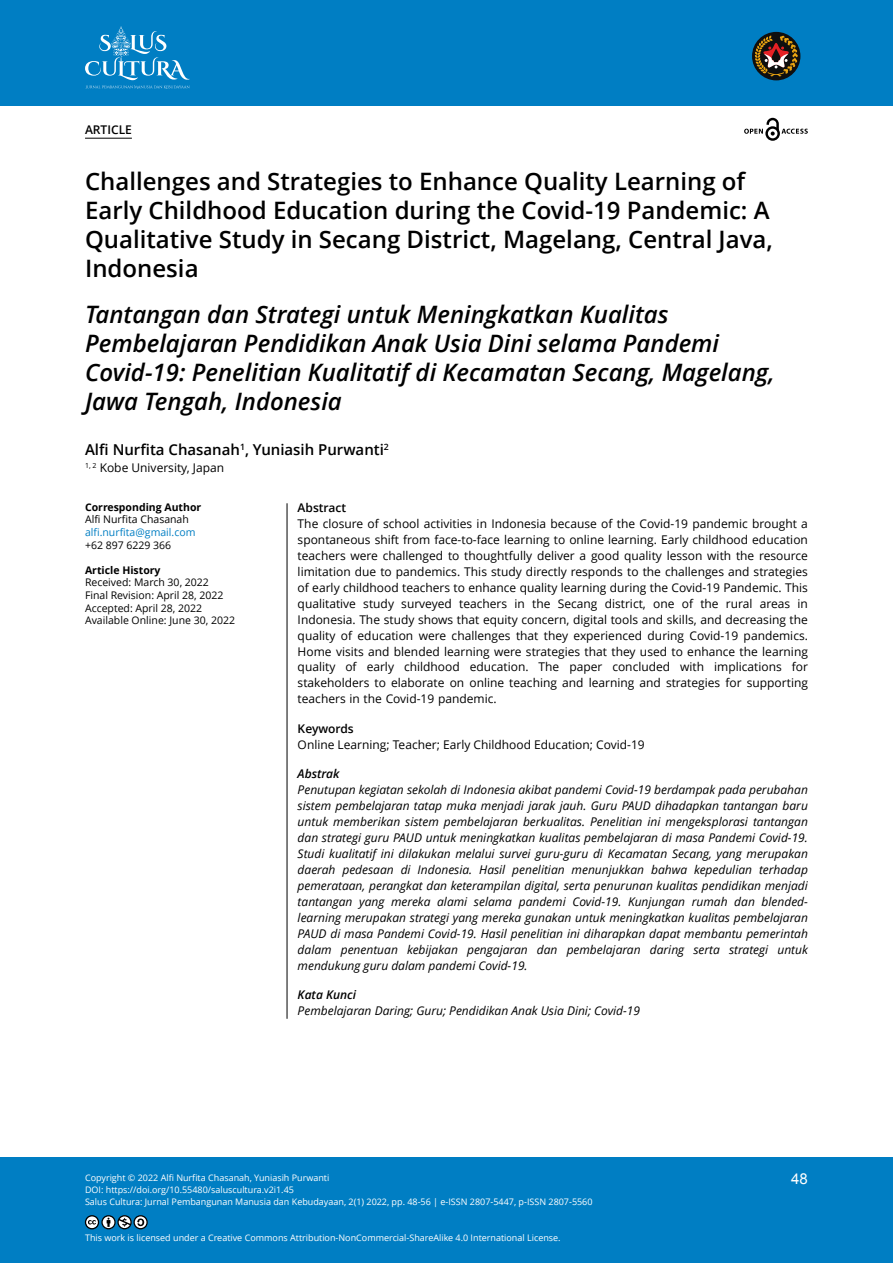
<style>
.page{position:relative;width:893px;height:1263px;background:#fff}
.page>*{position:absolute;margin:0;border:0;box-sizing:border-box;transform-origin:0 0}
.t1{font:italic 600 24px/28.8px "Open Sans";color:#000}
.t2{font:600 24px/28.8px "Open Sans";color:#000}
.t3{font:600 15px "Open Sans";color:#000}
.t4{font:15px "Arial";color:#fff}
.t5{font:12px/15.9px "Open Sans";color:#000;text-align:justify}
.t6{font:italic 12px/15.9px "Open Sans";color:#000;text-align:justify}
.t7{font:600 12px "Open Sans";color:#000}
.t8{font:italic 600 12px "Open Sans";color:#000}
.t9{font:10.5px/12.6px "Open Sans";color:#000}
.t10{font:700 10.5px "Open Sans";color:#000}
.t11{font:10.5px "Open Sans";color:#007ec3}
.t12{font:9px/12px "Open Sans";color:#fff}
</style>
<div class="page">
<div style="left:0;top:0;width:893px;height:106px;background:#007ec3"></div>
<svg style="left:85px;top:26px;width:105px;height:63px"></svg>
<div style="left:0;top:1157px;width:893px;height:106px;background:#007ec3"></div>
<svg style="left:85px;top:1215px;width:63px;height:14px"></svg>
<hr style="left:85px;top:138px;width:47px;height:1px;background:#000">
<svg style="left:744px;top:118px;width:64px;height:23px"></svg>
<div style="left:752px;top:32px;width:48px;height:48px;background:#0f0f0f;border-radius:50%"></div>
<svg style="left:755px;top:36px;width:43px;height:41px"></svg>
<hr style="left:287px;top:503px;width:1px;height:516px;background:#000">
<p class="t7" style="left:85px;top:125px;width:48px">ARTICLE</p>
<h1 class="t2" style="left:85px;top:169px;width:689px">Challenges and Strategies to Enhance Quality Learning of Early Childhood Education during the Covid-19 Pandemic: A Qualitative Study in Secang District, Magelang, Central Java, Indonesia</h1>
<h1 class="t1" style="left:85px;top:303px;width:691px">Tantangan dan Strategi untuk Meningkatkan Kualitas Pembelajaran Pendidikan Anak Usia Dini selama Pandemi Covid-19: Penelitian Kualitatif di Kecamatan Secang, Magelang, Jawa Tengah, Indonesia</h1>
<p class="t3" style="left:85px;top:443px;width:305px">Alfi Nurfita Chasanah<sup>1</sup>, Yuniasih Purwanti<sup>2</sup></p>
<p class="t5" style="left:85px;top:461px;width:141px"><sup>1,</sup> <sup>2</sup> Kobe University, Japan</p>
<p class="t10" style="left:85px;top:503px;width:118px">Corresponding Author</p>
<p class="t9" style="left:85px;top:514px;width:105px">Alfi Nurfita Chasanah</p>
<p class="t11" style="left:85px;top:528px;width:112px">alfi.nurfita@gmail.com</p>
<p class="t9" style="left:85px;top:539px;width:88px">+62 897 6229 366</p>
<p class="t10" style="left:85px;top:566px;width:77px">Article History</p>
<p class="t9" style="left:85px;top:577px;width:152px">Received: March 30, 2022<br>Final Revision: April 28, 2022<br>Accepted: April 28, 2022<br>Available Online: June 30, 2022</p>
<p class="t7" style="left:298px;top:503px;width:50px">Abstract</p>
<p class="t5" style="left:298px;top:517px;width:512px">The closure of school activities in Indonesia because of the Covid-19 pandemic brought a spontaneous shift from face-to-face learning to online learning. Early childhood education teachers were challenged to thoughtfully deliver a good quality lesson with the resource limitation due to pandemics. This study directly responds to the challenges and strategies of early childhood teachers to enhance quality learning during the Covid-19 Pandemic. This qualitative study surveyed teachers in the Secang district, one of the rural areas in Indonesia. The study shows that equity concern, digital tools and skills, and decreasing the quality of education were challenges that they experienced during Covid-19 pandemics.<br>Home visits and blended learning were strategies that they used to enhance the learning quality of early childhood education. The paper concluded with implications for stakeholders to elaborate on online teaching and learning and strategies for supporting teachers in the Covid-19 pandemic.</p>
<p class="t7" style="left:298px;top:724px;width:58px">Keywords</p>
<p class="t5" style="left:298px;top:738px;width:349px">Online Learning; Teacher; Early Childhood Education; Covid-19</p>
<p class="t8" style="left:298px;top:769px;width:43px">Abstrak</p>
<p class="t6" style="left:298px;top:783px;width:512px">Penutupan kegiatan sekolah di Indonesia akibat pandemi Covid-19 berdampak pada perubahan sistem pembelajaran tatap muka menjadi jarak jauh. Guru PAUD dihadapkan tantangan baru untuk memberikan sistem pembelajaran berkualitas. Penelitian ini mengeksplorasi tantangan dan strategi guru PAUD untuk meningkatkan kualitas pembelajaran di masa Pandemi Covid-19.<br>Studi kualitatif ini dilakukan melalui survei guru-guru di Kecamatan Secang, yang merupakan daerah pedesaan di Indonesia. Hasil penelitian menunjukkan bahwa kepedulian terhadap pemerataan, perangkat dan keterampilan digital, serta penurunan kualitas pendidikan menjadi tantangan yang mereka alami selama pandemi Covid-19. Kunjungan rumah dan blended&shy;learning merupakan strategi yang mereka gunakan untuk meningkatkan kualitas pembelajaran PAUD di masa Pandemi Covid-19. Hasil penelitian ini diharapkan dapat membantu pemerintah dalam penentuan kebijakan pengajaran dan pembelajaran daring serta strategi untuk mendukung guru dalam pandemi Covid-19.</p>
<p class="t8" style="left:298px;top:990px;width:60px">Kata Kunci</p>
<p class="t6" style="left:298px;top:1004px;width:344px">Pembelajaran Daring; Guru; Pendidikan Anak Usia Dini; Covid-19</p>
<p class="t12" style="left:85px;top:1172px;width:509px">Copyright © 2022 Alfi Nurfita Chasanah, Yuniasih Purwanti<br>DOI: https://doi.org/10.55480/saluscultura.v2i1.45<br>Salus Cultura: Jurnal Pembangunan Manusia dan Kebudayaan, 2(1) 2022, pp. 48-56 | e-ISSN 2807-5447, p-ISSN 2807-5560</p>
<p class="t12" style="left:85px;top:1232px;width:477px">This work is licensed under a Creative Commons Attribution-NonCommercial-ShareAlike 4.0 International License.</p>
<p class="t4" style="left:791px;top:1173px;width:18px">48</p>
</div>
